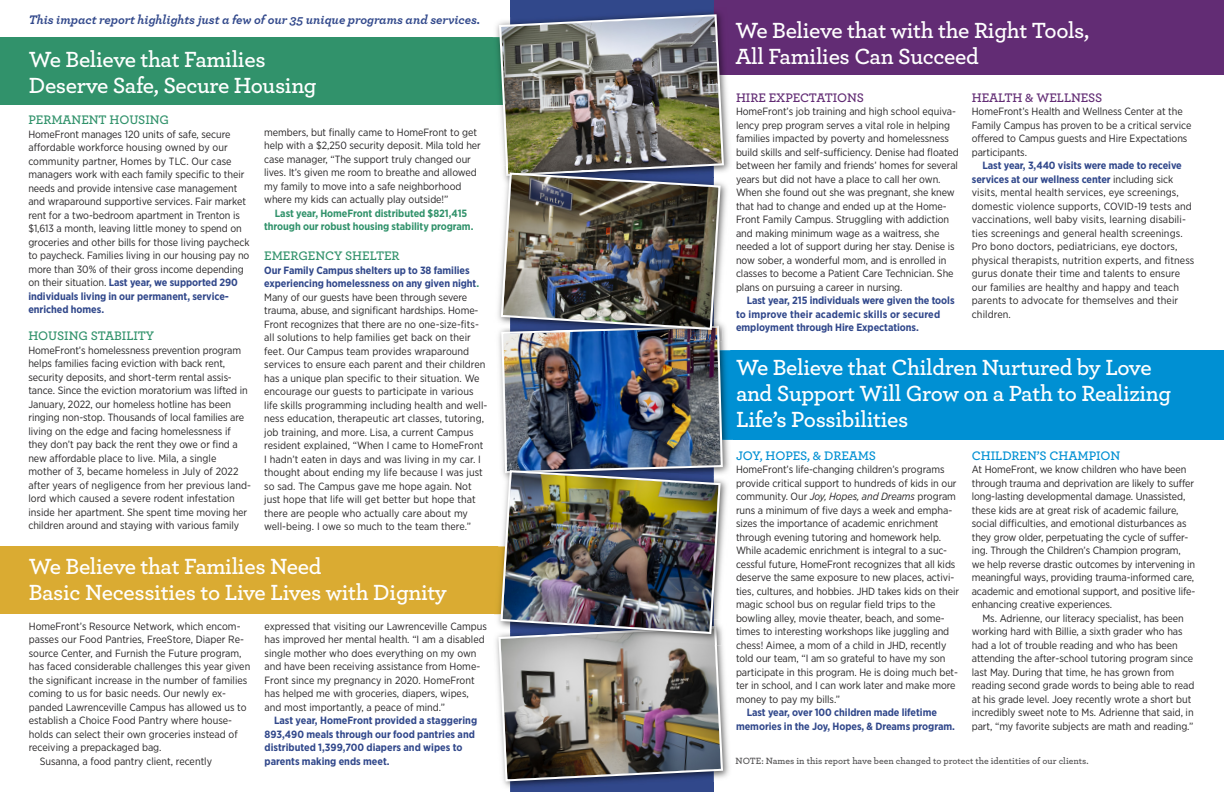
<style>
.page{position:relative;width:1224px;height:792px;background:#fff}
.page>*{position:absolute;margin:0;border:0;box-sizing:border-box;transform-origin:0 0}
.t1{font:600 23px "Archer";letter-spacing:-.015em;color:#fff}
.t2{font:italic 700 13px "Archer";letter-spacing:-.005em;color:#31488b}
.t3{font:600 13px "Archer";letter-spacing:-.005em;color:#31926b}
.t4{font:600 13px "Archer";letter-spacing:-.005em;color:#0090d3}
.t5{font:600 13px "Archer";letter-spacing:-.005em;color:#622c74}
.t6{font:10.5px/13.5px "Gotham Narrow";letter-spacing:-.005em;color:#272526}
.t7{font:700 10.5px/13.5px "Gotham Narrow";letter-spacing:-.005em;color:#31488b}
.t8{font:700 10.5px/13.5px "Gotham Narrow";letter-spacing:-.005em;color:#31926b;text-align:center}
.t9{font:600 9.5px "Archer";color:#525152}
.s1{font-weight:700;color:#31488b}
.s2{font-weight:700;color:#31926b}
.s3{font-weight:400;color:#272526}
.s4{font-style:italic}
</style>
<div class="page">
<div style="left:0;top:37px;width:536px;height:68px;background:#31926b"></div>
<div style="left:0;top:547px;width:550px;height:67px;background:#daab32"></div>
<div style="left:705px;top:350px;width:519px;height:90px;background:#0090d3"></div>
<div style="left:694px;top:0;width:530px;height:75px;background:#622c74"></div>
<img style="left:504px;top:783px;width:6px;height:5px">
<img style="left:510px;top:783px;width:204px;height:9px">
<img style="left:493px;top:13px;width:239px;height:770px">
<p class="t2" style="left:29px;top:15px;width:453px">This impact report highlights just a few of our 35 unique programs and services.</p>
<p class="t1" style="left:29px;top:50px;width:238px">We Believe that Families</p>
<p class="t1" style="left:29px;top:76px;width:289px">Deserve Safe, Secure Housing</p>
<p class="t3" style="left:28px;top:115px;width:142px">PERMANENT HOUSING</p>
<p class="t6" style="left:28px;top:128px;width:223px">HomeFront manages 120 units of safe, secure affordable workforce housing owned by our community partner, Homes by TLC. Our case managers work with each family specific to their needs and provide intensive case management and wraparound supportive services. Fair market rent for a two-bedroom apartment in Trenton is $1,613 a month, leaving little money to spend on groceries and other bills for those living paycheck to paycheck. Families living in our housing pay no more than 30% of their gross income depending on their situation. <span class="s1">Last year, we supported 290 individuals living in our permanent, service-</span></p>
<p class="t7" style="left:28px;top:303px;width:77px">enriched homes.</p>
<p class="t3" style="left:28px;top:331px;width:127px">HOUSING STABILITY</p>
<p class="t6" style="left:28px;top:344px;width:214px">HomeFront’s homelessness prevention program helps families facing eviction with back rent,</p>
<p class="t6" style="left:28px;top:371px;width:224px">security deposits, and short-term rental assis&shy;tance. Since the eviction moratorium was lifted in January, 2022, our homeless hotline has been ringing non-stop. Thousands of local families are living on the edge and facing homelessness if they don’t pay back the rent they owe or find a new affordable place to live. Mila, a single mother of 3, became homeless in July of 2022 after years of negligence from her previous land&shy;lord which caused a severe rodent infestation</p>
<p class="t6" style="left:28px;top:506px;width:220px">inside her apartment. She spent time moving her children around and staying with various family</p>
<p class="t6" style="left:264px;top:126px;width:214px">members, but finally came to HomeFront to get</p>
<p class="t6" style="left:264px;top:139px;width:218px">help with a $2,250 security deposit. Mila told her case manager, “The support truly changed our lives. It’s given me room to breathe and allowed my family to move into a safe neighborhood where my kids can actually play outside!”</p>
<p class="t8" style="left:264px;top:207px;width:211px">Last year, HomeFront distributed $821,415 through our robust housing stability program.</p>
<p class="t3" style="left:264px;top:251px;width:137px">EMERGENCY SHELTER</p>
<p class="t6" style="left:264px;top:264px;width:225px"><span class="s1">Our Family Campus shelters up to 38 families experiencing homelessness on any given night</span><span class="s2">.<br></span>Many of our guests have been through severe trauma, abuse, and significant hardships. Home-Front recognizes that there are no one-size-fits&shy;all solutions to help families get back on their feet. Our Campus team provides wraparound services to ensure each parent and their children has a unique plan specific to their situation. We encourage our guests to participate in various life skills programming including health and well&shy;ness education, therapeutic art classes, tutoring, job training, and more. Lisa, a current Campus resident explained, “When I came to HomeFront I hadn’t eaten in days and was living in my car. I thought about ending my life because I was just so sad. The Campus gave me hope again. Not just hope that life will get better but hope that there are people who actually care about my well-being. I owe so much to the team there.”</p>
<p class="t1" style="left:29px;top:558px;width:294px">We Believe that Families Need</p>
<p class="t1" style="left:29px;top:584px;width:420px">Basic Necessities to Live Lives with Dignity</p>
<p class="t6" style="left:29px;top:620px;width:223px">HomeFront’s Resource Network, which encom&shy;passes our Food Pantries, FreeStore, Diaper Re&shy;source Center, and Furnish the Future program, has faced considerable challenges this year given the significant increase in the number of families coming to us for basic needs. Our newly ex&shy;panded Lawrenceville Campus has allowed us to establish a Choice Food Pantry where house&shy;holds can select their own groceries instead of receiving a prepackaged bag.</p>
<p class="t6" style="left:40px;top:755px;width:174px">Susanna, a food pantry client, recently</p>
<p class="t6" style="left:265px;top:620px;width:224px">expressed that visiting our Lawrenceville Campus has improved her mental health. “I am a disabled single mother who does everything on my own and have been receiving assistance from Home-Front since my pregnancy in 2020. HomeFront has helped me with groceries, diapers, wipes, and most importantly, a peace of mind.”</p>
<p class="t7" style="left:265px;top:715px;width:214px;text-indent:9px">Last year, HomeFront provided a staggering<br>893,490 meals through our food pantries and distributed 1,399,700 diapers and wipes to</p>
<p class="t7" style="left:265px;top:755px;width:127px">parents making ends meet.</p>
<p class="t1" style="left:735px;top:21px;width:355px">We Believe that with the Right Tools,</p>
<p class="t1" style="left:735px;top:47px;width:245px">All Families Can Succeed</p>
<p class="t5" style="left:736px;top:93px;width:130px">HIRE EXPECTATIONS</p>
<p class="t6" style="left:736px;top:106px;width:224px">HomeFront’s job training and high school equiva&shy;lency prep program serves a vital role in helping families impacted by poverty and homelessness build skills and self-sufficiency. Denise had floated between her family and friends’ homes for several years but did not have a place to call her own.<br>When she found out she was pregnant, she knew that had to change and ended up at the Home-Front Family Campus. Struggling with addiction and making minimum wage as a waitress, she needed a lot of support during her stay. Denise is now sober, a wonderful mom, and is enrolled in classes to become a Patient Care Technician. She plans on pursuing a career in nursing.</p>
<p class="t7" style="left:736px;top:295px;width:220px;text-indent:11px">Last year, 215 individuals were given the tools to improve their academic skills or secured employment through Hire Expectations.</p>
<p class="t5" style="left:972px;top:93px;width:132px">HEALTH &amp; WELLNESS</p>
<p class="t6" style="left:972px;top:106px;width:221px">HomeFront’s Health and Wellness Center at the Family Campus has proven to be a critical service offered to Campus guests and Hire Expectations participants.</p>
<p class="t7" style="left:972px;top:160px;width:212px;text-indent:11px">Last year, 3,440 visits were made to receive services at our wellness center <span class="s3">including sick</span></p>
<p class="t6" style="left:972px;top:187px;width:224px">visits, mental health services, eye screenings, domestic violence supports, COVID-19 tests and vaccinations, well baby visits, learning disabili&shy;ties screenings and general health screenings.<br>Pro bono doctors, pediatricians, eye doctors, physical therapists, nutrition experts, and fitness gurus donate their time and talents to ensure our families are healthy and happy and teach parents to advocate for themselves and their children.</p>
<p class="t1" style="left:736px;top:359px;width:417px">We Believe that Children Nurtured by Love</p>
<p class="t1" style="left:736px;top:385px;width:437px">and Support Will Grow on a Path to Realizing</p>
<p class="t1" style="left:736px;top:411px;width:174px">Life’s Possibilities</p>
<p class="t4" style="left:736px;top:450px;width:141px">JOY, HOPES, &amp; DREAMS</p>
<p class="t6" style="left:736px;top:463px;width:225px">HomeFront’s life-changing children’s programs provide critical support to hundreds of kids in our community. Our <span class="s4">Joy, Hopes, and Dreams</span> program runs a minimum of five days a week and empha&shy;sizes the importance of academic enrichment through evening tutoring and homework help.<br>While academic enrichment is integral to a suc&shy;cessful future, HomeFront recognizes that all kids deserve the same exposure to new places, activi&shy;ties, cultures, and hobbies. JHD takes kids on their magic school bus on regular field trips to the bowling alley, movie theater, beach, and some&shy;times to interesting workshops like juggling and chess! Aimee, a mom of a child in JHD, recently told our team, “I am so grateful to have my son participate in this program. He is doing much bet&shy;ter in school, and I can work later and make more money to pay my bills.”</p>
<p class="t7" style="left:736px;top:706px;width:220px;text-indent:11px">Last year, over 100 children made lifetime memories in the Joy, Hopes, &amp; Dreams program.</p>
<p class="t4" style="left:972px;top:450px;width:150px">CHILDREN’S CHAMPION</p>
<p class="t6" style="left:972px;top:463px;width:225px">At HomeFront, we know children who have been through trauma and deprivation are likely to suffer long-lasting developmental damage. Unassisted, these kids are at great risk of academic failure, social difficulties, and emotional disturbances as they grow older, perpetuating the cycle of suffer&shy;ing. Through the Children’s Champion program, we help reverse drastic outcomes by intervening in meaningful ways, providing trauma-informed care, academic and emotional support, and positive life&shy;enhancing creative experiences.</p>
<p class="t6" style="left:972px;top:612px;width:224px;text-indent:11px">Ms. Adrienne, our literacy specialist, has been working hard with Billie, a sixth grader who has had a lot of trouble reading and who has been attending the after-school tutoring program since last May. During that time, he has grown from reading second grade words to being able to read at his grade level. Joey recently wrote a short but incredibly sweet note to Ms. Adrienne that said, in part, “my favorite subjects are math and reading.”</p>
<p class="t9" style="left:736px;top:757px;width:354px">NOTE: Names in this report have been changed to protect the identities of our clients.</p>
</div>
